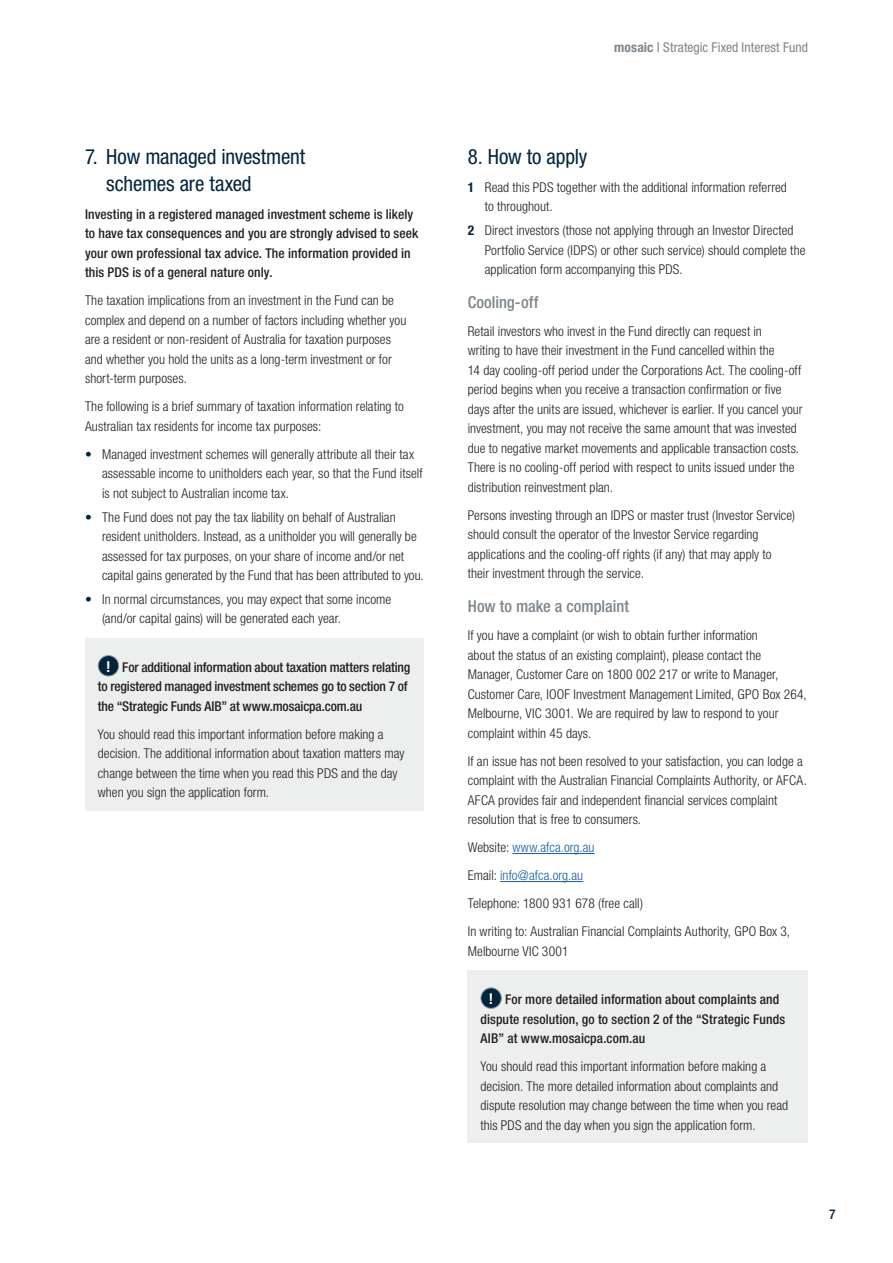
<style>
.page{position:relative;width:893px;height:1263px;background:#fff}
.page>*{position:absolute;margin:0;border:0;box-sizing:border-box;transform-origin:0 0}
.t1{font:condensed 21px/27px "Helvetica Neue LT Std";letter-spacing:-.01em;color:#03253c}
.t2{font:500 condensed 16.5px "Helvetica Neue LT Std";color:#7d868d}
.t3{font:300 condensed 13.5px/19.5px "Helvetica Neue LT Std";letter-spacing:.005em;color:#231f20}
.t4{font:500 condensed 13.5px/19.5px "Helvetica Neue LT Std";letter-spacing:.005em;color:#231f20}
.t5{font:condensed 13.5px "Helvetica Neue LT Std";letter-spacing:.005em;color:#7d868d}
.t6{font:500 condensed 13.5px "Helvetica Neue LT Std";color:#03253c}
.s1{font-weight:700;font-stretch:normal;color:#03253c}
.s2{font-weight:700;font-size:15px;color:#fff}
.s3{font-weight:700}
.s4{font-weight:500}
.s5{font-weight:700;color:#03253c}
.s6{color:#175d9e}
</style>
<div class="page">
<div style="left:85px;top:638px;width:339px;height:172px;background:#edefef"></div>
<div style="left:98px;top:655px;width:21px;height:21px;background:#03253c;border-radius:50%"></div>
<div style="left:98px;top:655px;width:21px;height:21px;border:1px solid #9a9daa;border-radius:50%"></div>
<hr style="left:512px;top:853px;width:83px;height:1px;background:#175d9e">
<hr style="left:500px;top:881px;width:83px;height:1px;background:#175d9e">
<div style="left:468px;top:970px;width:340px;height:172px;background:#edefef"></div>
<div style="left:481px;top:988px;width:20px;height:20px;background:#03253c;border-radius:50%"></div>
<div style="left:480px;top:987px;width:22px;height:22px;border:1px solid #9a9daa;border-radius:50%"></div>
<h1 class="t1" style="left:106px;top:143px;width:200px;text-indent:-21px">7. How managed investment schemes are taxed</h1>
<p class="t4" style="left:85px;top:204px;width:335px">Investing in a registered managed investment scheme is likely to have tax consequences and you are strongly advised to seek your own professional tax advice. The information provided in this PDS is of a general nature only.</p>
<p class="t3" style="left:85px;top:291px;width:323px">The taxation implications from an investment in the Fund can be complex and depend on a number of factors including whether you are a resident or non-resident of Australia for taxation purposes and whether you hold the units as a long-term investment or for short-term purposes.</p>
<p class="t3" style="left:85px;top:397px;width:320px">The following is a brief summary of taxation information relating to<br>Australian tax residents for income tax purposes:</p>
<p class="t3" style="left:102px;top:444px;width:322px;text-indent:-17px"><span class="s1">•</span> Managed investment schemes will generally attribute all their tax assessable income to unitholders each year, so that the Fund itself is not subject to Australian income tax.</p>
<p class="t3" style="left:102px;top:507px;width:323px;text-indent:-17px"><span class="s1">•</span> The Fund does not pay the tax liability on behalf of Australian resident unitholders. Instead, as a unitholder you will generally be assessed for tax purposes, on your share of income and/or net capital gains generated by the Fund that has been attributed to you.</p>
<p class="t3" style="left:102px;top:589px;width:291px;text-indent:-17px"><span class="s1">•</span> In normal circumstances, you may expect that some income (and/or capital gains) will be generated each year.</p>
<p class="t4" style="left:98px;top:657px;width:314px;text-indent:8px"><span class="s2">!</span> For additional information about taxation matters relating to registered managed investment schemes go to section 7 of the “Strategic Funds AIB” at www.mosaicpa.com.au</p>
<p class="t3" style="left:98px;top:724px;width:308px">You should read this important information before making a decision. The additional information about taxation matters may change between the time when you read this PDS and the day when you sign the application form.</p>
<p class="t5" style="left:614px;top:40px;width:195px"><span class="s3">mosaic</span> <span class="s4">|</span> Strategic Fixed Interest Fund</p>
<h1 class="t1" style="left:468px;top:143px;width:121px">8. How to apply</h1>
<p class="t3" style="left:485px;top:177px;width:304px;text-indent:-17px"><span class="s5">1</span> Read this PDS together with the additional information referred to throughout.</p>
<p class="t3" style="left:485px;top:220px;width:322px;text-indent:-17px"><span class="s5">2</span> Direct investors (those not applying through an Investor Directed<br>Portfolio Service (IDPS) or other such service) should complete the application form accompanying this PDS.</p>
<p class="t2" style="left:468px;top:292px;width:72px">Cooling-off</p>
<p class="t3" style="left:468px;top:321px;width:336px">Retail investors who invest in the Fund directly can request in<br>writing to have their investment in the Fund cancelled within the<br>14 day cooling-off period under the Corporations Act. The cooling-off period begins when you receive a transaction confirmation or five days after the units are issued, whichever is earlier. If you cancel your investment, you may not receive the same amount that was invested due to negative market movements and applicable transaction costs.<br>There is no cooling-off period with respect to units issued under the distribution reinvestment plan.</p>
<p class="t3" style="left:468px;top:505px;width:329px">Persons investing through an IDPS or master trust (Investor Service) should consult the operator of the Investor Service regarding applications and the cooling-off rights (if any) that may apply to their investment through the service.</p>
<p class="t2" style="left:468px;top:596px;width:163px">How to make a complaint</p>
<p class="t3" style="left:468px;top:625px;width:341px">If you have a complaint (or wish to obtain further information<br>about the status of an existing complaint), please contact the Manager, Customer Care on 1800 002 217 or write to Manager, Customer Care, IOOF Investment Management Limited, GPO Box 264, Melbourne, VIC 3001. We are required by law to respond to your complaint within 45 days.</p>
<p class="t3" style="left:468px;top:751px;width:341px">If an issue has not been resolved to your satisfaction, you can lodge a complaint with the Australian Financial Complaints Authority, or AFCA.<br>AFCA provides fair and independent financial services complaint resolution that is free to consumers.</p>
<p class="t3" style="left:468px;top:833px;width:324px;line-height:28px">Website: <span class="s6">www.afca.org.au<br></span>Email: <span class="s6">info@afca.org.au<br></span>Telephone: 1800 931 678 (free call)<br>In writing to: Australian Financial Complaints Authority, GPO Box 3,</p>
<p class="t3" style="left:468px;top:941px;width:102px">Melbourne VIC 3001</p>
<p class="t4" style="left:480px;top:989px;width:306px;text-indent:8px"><span class="s2">!</span> For more detailed information about complaints and dispute resolution, go to section 2 of the “Strategic Funds<br>AIB” at www.mosaicpa.com.au</p>
<p class="t3" style="left:480px;top:1056px;width:309px">You should read this important information before making a decision. The more detailed information about complaints and dispute resolution may change between the time when you read this PDS and the day when you sign the application form.</p>
<p class="t6" style="left:829px;top:1206px;width:8px">7</p>
</div>
